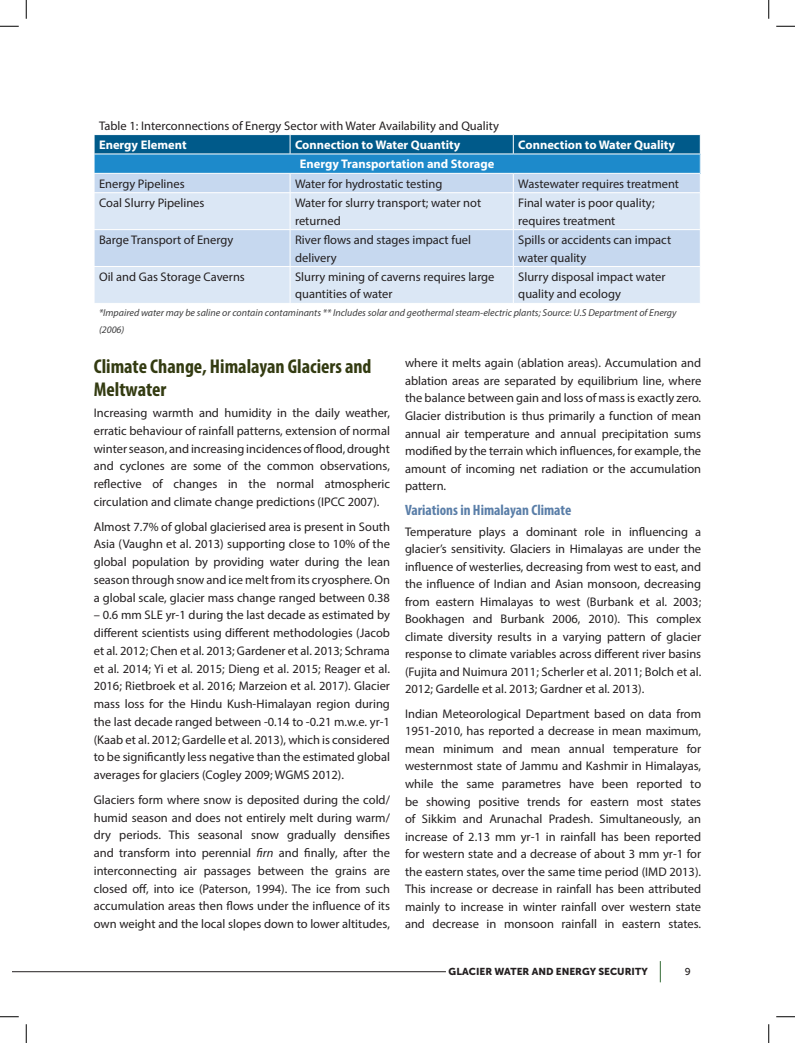
<style>
.page{position:relative;width:795px;height:1043px;background:#fff}
.page>*{position:absolute;margin:0;border:0;box-sizing:border-box;transform-origin:0 0}
.t1{font:700 condensed 20px/22.8px "Myriad Pro";color:#333b11}
.t2{font:700 condensed 15px "Myriad Pro";color:#5a7ea8}
.t3{font:12.5px/17.5px "Myriad Pro";color:#231f20;text-align:justify}
.t4{font:700 12.5px "Myriad Pro";color:#fff}
.t5{font:italic 10px/17.5px "Myriad Pro";color:#3e3e3f}
.t6{font:10px "Museo Sans 900";color:#231f20}
.t7{font:10px "Museo Sans 500";color:#231f20}
.s1{font-style:italic}
</style>
<div class="page">
<svg style="left:660px;top:961px;width:1px;height:21px"></svg>
<hr style="left:12px;top:971px;width:434px;height:1px;background:#231f20">
<svg style="left:95px;top:193px;width:605px;height:110px;background:#d4e2f3"></svg>
<svg style="left:94px;top:134px;width:607px;height:58px;background:#5599c4"></svg>
<hr style="left:290px;top:193px;width:1px;height:36px;background:#fff">
<hr style="left:513px;top:193px;width:1px;height:36px;background:#fff">
<hr style="left:94px;top:229px;width:196px;height:1px;background:#fff">
<hr style="left:290px;top:229px;width:223px;height:1px;background:#fff">
<hr style="left:290px;top:230px;width:1px;height:36px;background:#fff">
<hr style="left:513px;top:229px;width:188px;height:1px;background:#fff">
<hr style="left:513px;top:230px;width:1px;height:36px;background:#fff">
<hr style="left:94px;top:266px;width:196px;height:1px;background:#fff">
<hr style="left:290px;top:266px;width:223px;height:1px;background:#fff">
<hr style="left:290px;top:267px;width:1px;height:36px;background:#fff">
<hr style="left:513px;top:266px;width:188px;height:1px;background:#fff">
<hr style="left:513px;top:267px;width:1px;height:36px;background:#fff">
<svg style="left:0;top:26px;width:19px;height:1px"></svg>
<svg style="left:776px;top:26px;width:19px;height:1px"></svg>
<svg style="left:0;top:1016px;width:19px;height:1px"></svg>
<svg style="left:776px;top:1016px;width:19px;height:1px"></svg>
<svg style="left:26px;top:0;width:1px;height:19px"></svg>
<svg style="left:26px;top:1024px;width:1px;height:18px"></svg>
<svg style="left:768px;top:0;width:1px;height:19px"></svg>
<svg style="left:768px;top:1024px;width:1px;height:18px"></svg>
<p class="t3" style="left:99px;top:116px;width:401px">Table 1: Interconnections of Energy Sector with Water Availability and Quality</p>
<p class="t4" style="left:99px;top:137px;width:89px">Energy Element</p>
<p class="t4" style="left:295px;top:137px;width:167px">Connection to Water Quantity</p>
<p class="t4" style="left:518px;top:137px;width:158px">Connection to Water Quality</p>
<p class="t4" style="left:300px;top:156px;width:196px">Energy Transportation and Storage</p>
<p class="t3" style="left:99px;top:175px;width:87px">Energy Pipelines</p>
<p class="t3" style="left:295px;top:175px;width:149px">Water for hydrostatic testing</p>
<p class="t3" style="left:518px;top:175px;width:162px">Wastewater requires treatment</p>
<p class="t3" style="left:99px;top:194px;width:107px">Coal Slurry Pipelines</p>
<p class="t3" style="left:295px;top:194px;width:188px">Water for slurry transport; water not returned</p>
<p class="t3" style="left:518px;top:194px;width:138px">Final water is poor quality; requires treatment</p>
<p class="t3" style="left:99px;top:231px;width:136px">Barge Transport of Energy</p>
<p class="t3" style="left:295px;top:231px;width:178px">River flows and stages impact fuel delivery</p>
<p class="t3" style="left:518px;top:231px;width:154px">Spills or accidents can impact water quality</p>
<p class="t3" style="left:99px;top:268px;width:147px">Oil and Gas Storage Caverns</p>
<p class="t3" style="left:295px;top:268px;width:201px">Slurry mining of caverns requires large quantities of water</p>
<p class="t3" style="left:518px;top:268px;width:149px">Slurry disposal impact water quality and ecology</p>
<p class="t5" style="left:99px;top:304px;width:579px">*Impaired water may be saline or contain contaminants ** Includes solar and geothermal steam-electric plants; Source: U.S Department of Energy (2006)</p>
<p class="t3" style="left:405px;top:354px;width:298px">where it melts again (ablation areas). Accumulation and ablation areas are separated by equilibrium line, where the balance between gain and loss of mass is exactly zero.<br>Glacier distribution is thus primarily a function of mean annual air temperature and annual precipitation sums modified by the terrain which influences, for example, the amount of incoming net radiation or the accumulation pattern.</p>
<p class="t2" style="left:405px;top:500px;width:168px">Variations in Himalayan Climate</p>
<p class="t3" style="left:405px;top:522px;width:298px">Temperature plays a dominant role in influencing a glacier’s sensitivity. Glaciers in Himalayas are under the influence of westerlies, decreasing from west to east, and the influence of Indian and Asian monsoon, decreasing from eastern Himalayas to west (Burbank et al. 2003; Bookhagen and Burbank 2006, 2010). This complex climate diversity results in a varying pattern of glacier response to climate variables across different river basins (Fujita and Nuimura 2011; Scherler et al. 2011; Bolch et al.<br>2012; Gardelle et al. 2013; Gardner et al. 2013).</p>
<p class="t3" style="left:405px;top:704px;width:298px">Indian Meteorological Department based on data from 1951-2010, has reported a decrease in mean maximum, mean minimum and mean annual temperature for westernmost state of Jammu and Kashmir in Himalayas, while the same parametres have been reported to be showing positive trends for eastern most states of Sikkim and Arunachal Pradesh. Simultaneously, an increase of 2.13 mm yr-1 in rainfall has been reported for western state and a decrease of about 3 mm yr-1 for the eastern states, over the same time period (IMD 2013).<br>This increase or decrease in rainfall has been attributed mainly to increase in winter rainfall over western state and decrease in monsoon rainfall in eastern states.</p>
<h1 class="t1" style="left:94px;top:354px;width:279px">Climate Change, Himalayan Glaciers and<br>Meltwater</h1>
<p class="t3" style="left:94px;top:404px;width:298px">Increasing warmth and humidity in the daily weather, erratic behaviour of rainfall patterns, extension of normal winter season, and increasing incidences of flood, drought and cyclones are some of the common observations, reflective of changes in the normal atmospheric circulation and climate change predictions (IPCC 2007).</p>
<p class="t3" style="left:94px;top:517px;width:298px">Almost 7.7% of global glacierised area is present in South Asia (Vaughn et al. 2013) supporting close to 10% of the global population by providing water during the lean season through snow and ice melt from its cryosphere. On a global scale, glacier mass change ranged between 0.38</p>
<p class="t3" style="left:94px;top:606px;width:298px">– 0.6 mm SLE yr-1 during the last decade as estimated by different scientists using different methodologies (Jacob et al. 2012; Chen et al. 2013; Gardener et al. 2013; Schrama et al. 2014; Yi et al. 2015; Dieng et al. 2015; Reager et al.<br>2016; Rietbroek et al. 2016; Marzeion et al. 2017). Glacier mass loss for the Hindu Kush-Himalayan region during the last decade ranged between -0.14 to -0.21 m.w.e. yr-1 (Kaab et al. 2012; Gardelle et al. 2013), which is considered to be significantly less negative than the estimated global averages for glaciers (Cogley 2009; WGMS 2012).</p>
<p class="t3" style="left:94px;top:790px;width:298px">Glaciers form where snow is deposited during the cold/ humid season and does not entirely melt during warm/ dry periods. This seasonal snow gradually densifies and transform into perennial <span class="s1">firn</span> and finally, after the interconnecting air passages between the grains are closed off, into ice (Paterson, 1994). The ice from such accumulation areas then flows under the influence of its own weight and the local slopes down to lower altitudes,</p>
<p class="t6" style="left:449px;top:966px;width:201px">GLACIER WATER AND ENERGY SECURITY</p>
<p class="t7" style="left:685px;top:966px;width:7px">9</p>
</div>
